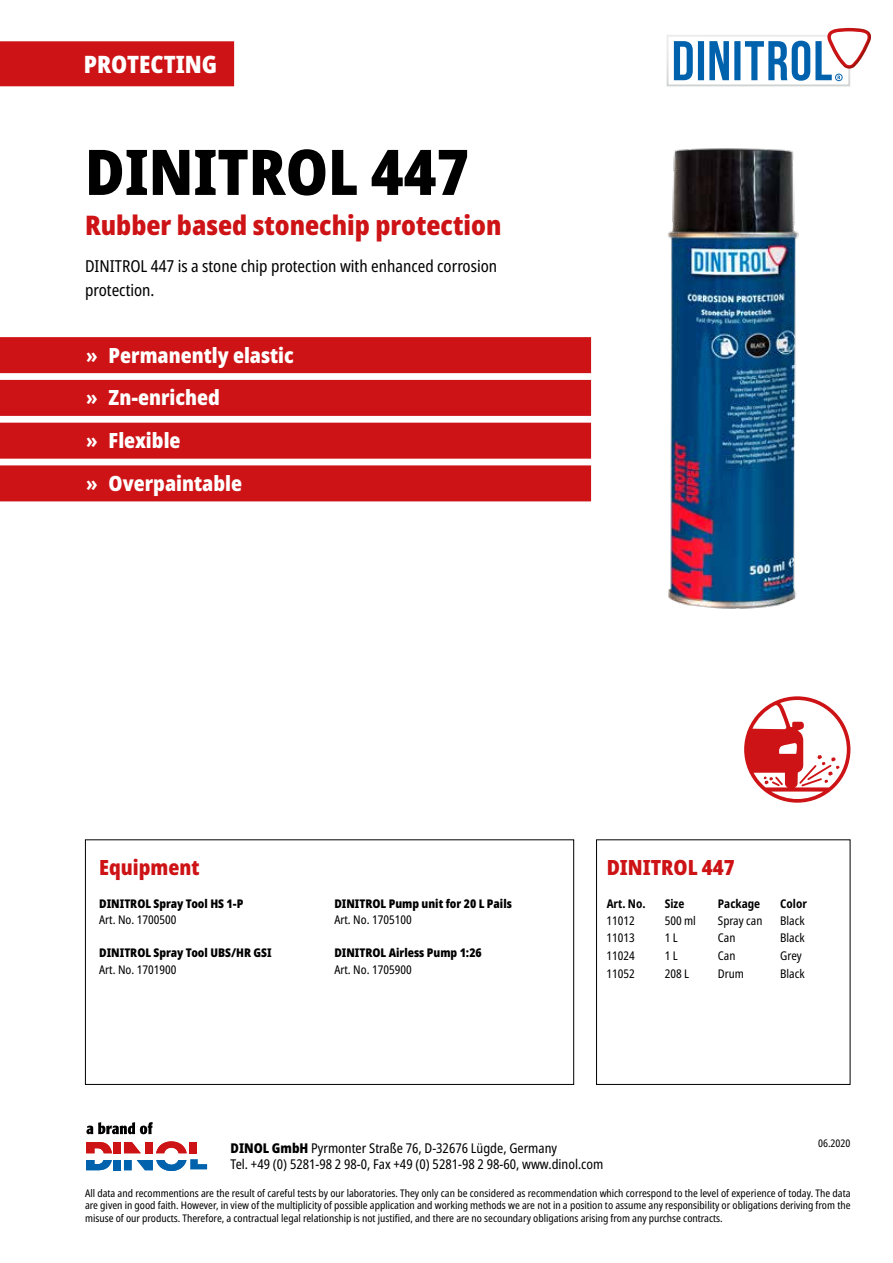
<style>
.page{position:relative;width:893px;height:1263px;background:#fff}
.page>*{position:absolute;margin:0;border:0;box-sizing:border-box;transform-origin:0 0}
.t1{font:900 condensed 63px "Noto Sans";color:#000}
.t2{font:900 condensed 27px "Noto Sans";color:#cd1316}
.t3{font:900 condensed 24px "Noto Sans";color:#fff}
.t4{font:900 condensed 21px/42.8px "Noto Sans";color:#fff}
.t5{font:900 condensed 21px "Noto Sans";color:#cd1316}
.t6{font:condensed 16.5px/24px "Noto Sans";color:#000}
.t7{font:condensed 13.5px/16.2px "Noto Sans";color:#000}
.t8{font:condensed 12px "Noto Sans";color:#000}
.t9{font:900 condensed 12px "Noto Sans";color:#000}
.t10{font:700 condensed 12px "Noto Sans";color:#000}
.t11{font:condensed 10.5px/12.6px "Noto Sans";color:#000;text-align:justify}
.s1{font-weight:700}
.s2{font-weight:900}
</style>
<div class="page">
<div style="left:114px;top:1142px;width:7px;height:11px;background:#cd1316"></div>
<div style="left:145px;top:1142px;width:8px;height:11px;background:#cd1316"></div>
<svg style="left:124px;top:1142px;width:17px;height:11px"></svg>
<div style="left:189px;top:1142px;width:8px;height:11px;background:#cd1316"></div>
<svg style="left:86px;top:1142px;width:26px;height:11px"></svg>
<svg style="left:156px;top:1141px;width:31px;height:12px"></svg>
<div style="left:114px;top:1160px;width:7px;height:10px;background:#0061ad"></div>
<div style="left:124px;top:1160px;width:8px;height:10px;background:#0061ad"></div>
<svg style="left:86px;top:1160px;width:26px;height:10px"></svg>
<svg style="left:137px;top:1159px;width:70px;height:12px"></svg>
<svg style="left:86px;top:1122px;width:67px;height:12px"></svg>
<div style="left:0;top:41px;width:234px;height:45px;background:#cd1316"></div>
<div style="left:667px;top:35px;width:183px;height:51px;background:#e5e6e6"></div>
<div style="left:668px;top:37px;width:180px;height:47px;background:#fff"></div>
<svg style="left:674px;top:28px;width:198px;height:53px"></svg>
<img style="left:668px;top:148px;width:131px;height:461px">
<div style="left:0;top:337px;width:591px;height:36px;background:#cd1316"></div>
<div style="left:0;top:380px;width:591px;height:36px;background:#cd1316"></div>
<div style="left:0;top:423px;width:591px;height:36px;background:#cd1316"></div>
<div style="left:0;top:465px;width:591px;height:36px;background:#cd1316"></div>
<svg style="left:744px;top:696px;width:106px;height:107px"></svg>
<div style="left:596px;top:839px;width:254px;height:246px;border:1px solid #000"></div>
<div style="left:85px;top:839px;width:489px;height:246px;border:1px solid #000"></div>
<h3 class="t3" style="left:84px;top:46px;width:135px">PROTECTING</h3>
<h1 class="t1" style="left:85px;top:124px;width:386px">DINITROL 447</h1>
<h2 class="t2" style="left:85px;top:205px;width:418px">Rubber based stonechip protection</h2>
<h3 class="t6" style="left:85px;top:255px;width:414px">DINITROL 447 is a stone chip protection with enhanced corrosion protection.</h3>
<h3 class="t4" style="left:86px;top:334px;width:209px"><span class="s1">»</span> Permanently elastic <span class="s1">»</span> Zn-enriched<br><span class="s1">»</span> Flexible<br><span class="s1">»</span> Overpaintable</h3>
<h3 class="t5" style="left:99px;top:851px;width:102px">Equipment</h3>
<p class="t9" style="left:99px;top:894px;width:146px">DINITROL Spray Tool HS 1-P</p>
<p class="t8" style="left:99px;top:911px;width:79px">Art. No. 1700500</p>
<p class="t9" style="left:99px;top:944px;width:174px">DINITROL Spray Tool UBS/HR GSI</p>
<p class="t8" style="left:99px;top:961px;width:79px">Art. No. 1701900</p>
<p class="t9" style="left:334px;top:894px;width:179px">DINITROL Pump unit for 20 L Pails</p>
<p class="t8" style="left:334px;top:911px;width:79px">Art. No. 1705100</p>
<p class="t9" style="left:334px;top:944px;width:149px">DINITROL Airless Pump 1:26</p>
<p class="t8" style="left:334px;top:961px;width:79px">Art. No. 1705900</p>
<h3 class="t5" style="left:607px;top:851px;width:130px">DINITROL 447</h3>
<p class="t10" style="left:607px;top:894px;width:40px">Art. No.</p>
<p class="t10" style="left:665px;top:894px;width:21px">Size</p>
<p class="t10" style="left:718px;top:894px;width:44px">Package</p>
<p class="t10" style="left:780px;top:894px;width:28px">Color</p>
<p class="t8" style="left:607px;top:912px;width:30px">11012</p>
<p class="t8" style="left:665px;top:912px;width:33px">500 ml</p>
<p class="t8" style="left:718px;top:912px;width:46px">Spray can</p>
<p class="t8" style="left:780px;top:912px;width:26px">Black</p>
<p class="t8" style="left:607px;top:929px;width:30px">11013</p>
<p class="t8" style="left:665px;top:929px;width:15px">1 L</p>
<p class="t8" style="left:718px;top:929px;width:19px">Can</p>
<p class="t8" style="left:780px;top:929px;width:26px">Black</p>
<p class="t8" style="left:607px;top:947px;width:30px">11024</p>
<p class="t8" style="left:665px;top:947px;width:15px">1 L</p>
<p class="t8" style="left:718px;top:947px;width:19px">Can</p>
<p class="t8" style="left:780px;top:947px;width:23px">Grey</p>
<p class="t8" style="left:607px;top:965px;width:30px">11052</p>
<p class="t8" style="left:665px;top:965px;width:26px">208 L</p>
<p class="t8" style="left:718px;top:965px;width:28px">Drum</p>
<p class="t8" style="left:780px;top:965px;width:26px">Black</p>
<p class="t7" style="left:230px;top:1140px;width:374px"><span class="s2">DINOL GmbH</span> Pyrmonter Straße 76, D-32676 Lügde, Germany<br>Tel. +49 (0) 5281-98 2 98-0, Fax +49 (0) 5281-98 2 98-60, www.dinol.com</p>
<p class="t11" style="left:818px;top:1137px;width:34px">06.2020</p>
<p class="t11" style="left:85px;top:1187px;width:767px">All data and recommentions are the result of careful tests by our laboratories. They only can be considered as recommendation which correspond to the level of experience of today. The data are given in good faith. However, in view of the multiplicity of possible application and working methods we are not in a position to assume any responsibility or obligations deriving from the misuse of our products. Therefore, a contractual legal relationship is not justified, and there are no secoundary obligations arising from any purchse contracts.</p>
</div>
